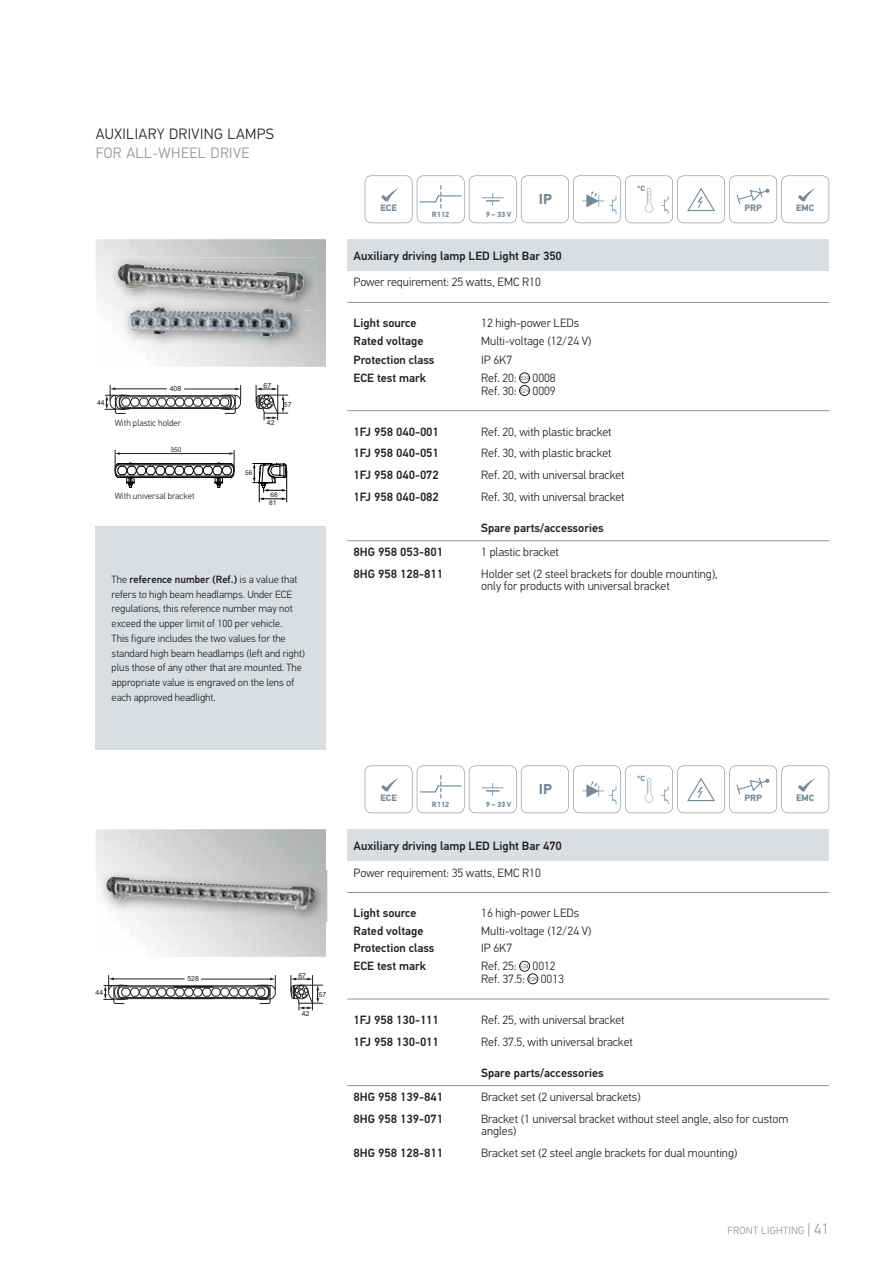
<style>
.page{position:relative;width:893px;height:1263px;background:#fff}
.page>*{position:absolute;margin:0;border:0;box-sizing:border-box;transform-origin:0 0}
.t1{font:300 15px "Hella DIN Universal";letter-spacing:.025em;color:#231f20}
.t2{font:300 15px "Hella DIN Universal";letter-spacing:.025em;color:#939598}
.t3{font:700 14.4px "Hella DIN Universal";color:#758a98}
.t4{font:300 12px/12.6px "Hella DIN Universal";color:#231f20}
.t5{font:500 12px "Hella DIN Universal";color:#231f20}
.t6{font:300 10.5px/14.7px "Hella DIN Universal";color:#231f20}
.t7{font:300 10.5px "Hella DIN Universal";letter-spacing:.025em;color:#939598}
.t8{font:700 9.3px "Hella DIN Universal";color:#758a98}
.t9{font:300 9px "Hella DIN Universal";color:#231f20}
.t10{font:700 7.65px "Hella DIN Universal";color:#758a98}
.t11{font:6.9px "Arial";color:#231f20}
.t12{font:6.6px "Arial";color:#231f20}
.s1{font-weight:500}
.s2{font-size:15px}
</style>
<div class="page">
<div style="left:347px;top:239px;width:482px;height:32px;background:#d9dee2"></div>
<hr style="left:347px;top:302px;width:482px;height:1px;background:#939598">
<hr style="left:347px;top:410px;width:482px;height:1px;background:#939598">
<hr style="left:347px;top:540px;width:482px;height:1px;background:#939598">
<div style="left:519px;top:373px;width:11px;height:10px;border:1px solid #231f20;border-radius:50%"></div>
<svg style="left:520px;top:376px;width:9px;height:4px"></svg>
<div style="left:519px;top:385px;width:11px;height:11px;border:1px solid #231f20;border-radius:50%"></div>
<svg style="left:520px;top:389px;width:9px;height:3px"></svg>
<svg style="left:365px;top:175px;width:464px;height:48px"></svg>
<svg style="left:105px;top:385px;width:136px;height:29px"></svg>
<svg style="left:256px;top:385px;width:32px;height:35px"></svg>
<img style="left:117px;top:263px;width:187px;height:35px">
<img style="left:123px;top:300px;width:181px;height:48px">
<img style="left:129px;top:306px;width:163px;height:30px">
<svg style="left:252px;top:463px;width:36px;height:39px"></svg>
<svg style="left:115px;top:450px;width:120px;height:38px"></svg>
<div style="left:96px;top:526px;width:230px;height:223px;background:#d9dee2"></div>
<div style="left:347px;top:829px;width:482px;height:32px;background:#d9dee2"></div>
<hr style="left:347px;top:892px;width:482px;height:1px;background:#939598">
<hr style="left:347px;top:999px;width:482px;height:1px;background:#939598">
<hr style="left:347px;top:1085px;width:482px;height:1px;background:#939598">
<div style="left:519px;top:961px;width:11px;height:10px;border:1px solid #231f20;border-radius:50%"></div>
<svg style="left:521px;top:964px;width:7px;height:4px"></svg>
<div style="left:527px;top:973px;width:11px;height:11px;border:1px solid #231f20;border-radius:50%"></div>
<svg style="left:529px;top:977px;width:8px;height:4px"></svg>
<svg style="left:365px;top:765px;width:464px;height:48px"></svg>
<svg style="left:290px;top:975px;width:33px;height:35px"></svg>
<svg style="left:103px;top:975px;width:173px;height:29px"></svg>
<img style="left:106px;top:877px;width:209px;height:32px">
<p class="t1" style="left:96px;top:128px;width:180px">AUXILIARY DRIVING LAMPS</p>
<p class="t2" style="left:96px;top:148px;width:155px">FOR ALL-WHEEL DRIVE</p>
<p class="t11" style="left:170px;top:385px;width:13px">408</p>
<p class="t11" style="left:264px;top:382px;width:9px">67</p>
<p class="t11" style="left:97px;top:399px;width:9px">44</p>
<p class="t11" style="left:284px;top:400px;width:9px">57</p>
<p class="t9" style="left:115px;top:420px;width:68px">With plastic holder</p>
<p class="t12" style="left:170px;top:446px;width:12px">350</p>
<p class="t9" style="left:115px;top:493px;width:81px">With universal bracket</p>
<p class="t11" style="left:267px;top:419px;width:9px">42</p>
<p class="t12" style="left:245px;top:469px;width:9px">56</p>
<p class="t12" style="left:271px;top:490px;width:9px">68</p>
<p class="t12" style="left:269px;top:499px;width:9px">81</p>
<p class="t6" style="left:112px;top:573px;width:195px">The <span class="s1">reference number (Ref.)</span> is a value that refers to high beam headlamps. Under ECE regulations, this reference number may not exceed the upper limit of 100 per vehicle.<br>This figure includes the two values for the standard high beam headlamps (left and right) plus those of any other that are mounted. The appropriate value is engraved on the lens of each approved headlight.</p>
<p class="t8" style="left:380px;top:202px;width:18px">ECE</p>
<p class="t10" style="left:432px;top:210px;width:19px">R112</p>
<p class="t10" style="left:486px;top:210px;width:27px">9 – 33 V</p>
<p class="t3" style="left:539px;top:191px;width:14px">IP</p>
<p class="t10" style="left:637px;top:184px;width:9px">°C</p>
<p class="t5" style="left:354px;top:251px;width:210px">Auxiliary driving lamp LED Light Bar 350</p>
<p class="t4" style="left:354px;top:277px;width:189px">Power requirement: 25 watts, EMC R10</p>
<p class="t5" style="left:354px;top:319px;width:65px">Light source</p>
<p class="t4" style="left:481px;top:318px;width:100px">12 high-power LEDs</p>
<p class="t5" style="left:354px;top:336px;width:71px">Rated voltage</p>
<p class="t4" style="left:481px;top:336px;width:112px">Multi-voltage (12/24 V)</p>
<p class="t5" style="left:354px;top:355px;width:82px">Protection class</p>
<p class="t4" style="left:481px;top:355px;width:33px">IP 6K7</p>
<p class="t5" style="left:354px;top:373px;width:74px">ECE test mark</p>
<p class="t4" style="left:481px;top:373px;width:37px">Ref. 20:</p>
<p class="t4" style="left:533px;top:373px;width:25px">0008</p>
<p class="t4" style="left:481px;top:386px;width:37px">Ref. 30:</p>
<p class="t4" style="left:533px;top:386px;width:25px">0009</p>
<p class="t5" style="left:354px;top:427px;width:87px">1FJ 958 040-001</p>
<p class="t4" style="left:481px;top:427px;width:132px">Ref. 20, with plastic bracket</p>
<p class="t5" style="left:354px;top:449px;width:87px">1FJ 958 040-051</p>
<p class="t4" style="left:481px;top:448px;width:132px">Ref. 30, with plastic bracket</p>
<p class="t5" style="left:354px;top:471px;width:87px">1FJ 958 040-072</p>
<p class="t4" style="left:481px;top:470px;width:145px">Ref. 20, with universal bracket</p>
<p class="t5" style="left:354px;top:492px;width:87px">1FJ 958 040-082</p>
<p class="t4" style="left:481px;top:492px;width:145px">Ref. 30, with universal bracket</p>
<p class="t5" style="left:481px;top:524px;width:124px">Spare parts/accessories</p>
<p class="t5" style="left:354px;top:548px;width:91px">8HG 958 053-801</p>
<p class="t4" style="left:481px;top:547px;width:79px">1 plastic bracket</p>
<p class="t5" style="left:354px;top:569px;width:91px">8HG 958 128-811</p>
<p class="t4" style="left:481px;top:569px;width:238px">Holder set (2 steel brackets for double mounting), only for products with universal bracket</p>
<p class="t8" style="left:744px;top:202px;width:19px">PRP</p>
<p class="t8" style="left:796px;top:202px;width:20px">EMC</p>
<p class="t11" style="left:187px;top:975px;width:13px">528</p>
<p class="t11" style="left:298px;top:972px;width:9px">67</p>
<p class="t11" style="left:96px;top:989px;width:9px">44</p>
<p class="t11" style="left:319px;top:990px;width:9px">57</p>
<p class="t11" style="left:302px;top:1009px;width:9px">42</p>
<p class="t8" style="left:380px;top:792px;width:18px">ECE</p>
<p class="t10" style="left:432px;top:799px;width:19px">R112</p>
<p class="t10" style="left:486px;top:799px;width:27px">9 – 33 V</p>
<p class="t3" style="left:539px;top:781px;width:14px">IP</p>
<p class="t10" style="left:637px;top:774px;width:9px">°C</p>
<p class="t8" style="left:744px;top:792px;width:19px">PRP</p>
<p class="t8" style="left:796px;top:792px;width:20px">EMC</p>
<p class="t5" style="left:354px;top:841px;width:210px">Auxiliary driving lamp LED Light Bar 470</p>
<p class="t4" style="left:354px;top:867px;width:189px">Power requirement: 35 watts, EMC R10</p>
<p class="t5" style="left:354px;top:909px;width:65px">Light source</p>
<p class="t4" style="left:481px;top:908px;width:100px">16 high-power LEDs</p>
<p class="t5" style="left:354px;top:926px;width:71px">Rated voltage</p>
<p class="t4" style="left:481px;top:926px;width:112px">Multi-voltage (12/24 V)</p>
<p class="t5" style="left:354px;top:944px;width:82px">Protection class</p>
<p class="t4" style="left:481px;top:943px;width:33px">IP 6K7</p>
<p class="t5" style="left:354px;top:961px;width:74px">ECE test mark</p>
<p class="t4" style="left:481px;top:961px;width:37px">Ref. 25:</p>
<p class="t4" style="left:533px;top:961px;width:25px">0012</p>
<p class="t4" style="left:481px;top:974px;width:45px">Ref. 37.5:</p>
<p class="t4" style="left:541px;top:974px;width:25px">0013</p>
<p class="t5" style="left:354px;top:1015px;width:87px">1FJ 958 130-111</p>
<p class="t4" style="left:481px;top:1015px;width:145px">Ref. 25, with universal bracket</p>
<p class="t5" style="left:354px;top:1037px;width:87px">1FJ 958 130-011</p>
<p class="t4" style="left:481px;top:1037px;width:153px">Ref. 37.5, with universal bracket</p>
<p class="t5" style="left:481px;top:1068px;width:124px">Spare parts/accessories</p>
<p class="t5" style="left:354px;top:1092px;width:91px">8HG 958 139-841</p>
<p class="t4" style="left:481px;top:1092px;width:161px">Bracket set (2 universal brackets)</p>
<p class="t5" style="left:354px;top:1114px;width:91px">8HG 958 139-071</p>
<p class="t4" style="left:481px;top:1113px;width:309px">Bracket (1 universal bracket without steel angle, also for custom angles)</p>
<p class="t5" style="left:354px;top:1148px;width:91px">8HG 958 128-811</p>
<p class="t4" style="left:481px;top:1148px;width:258px">Bracket set (2 steel angle brackets for dual mounting)</p>
<p class="t7" style="left:727px;top:1226px;width:103px">FRONT LIGHTING <span class="s2">| 41</span></p>
</div>
